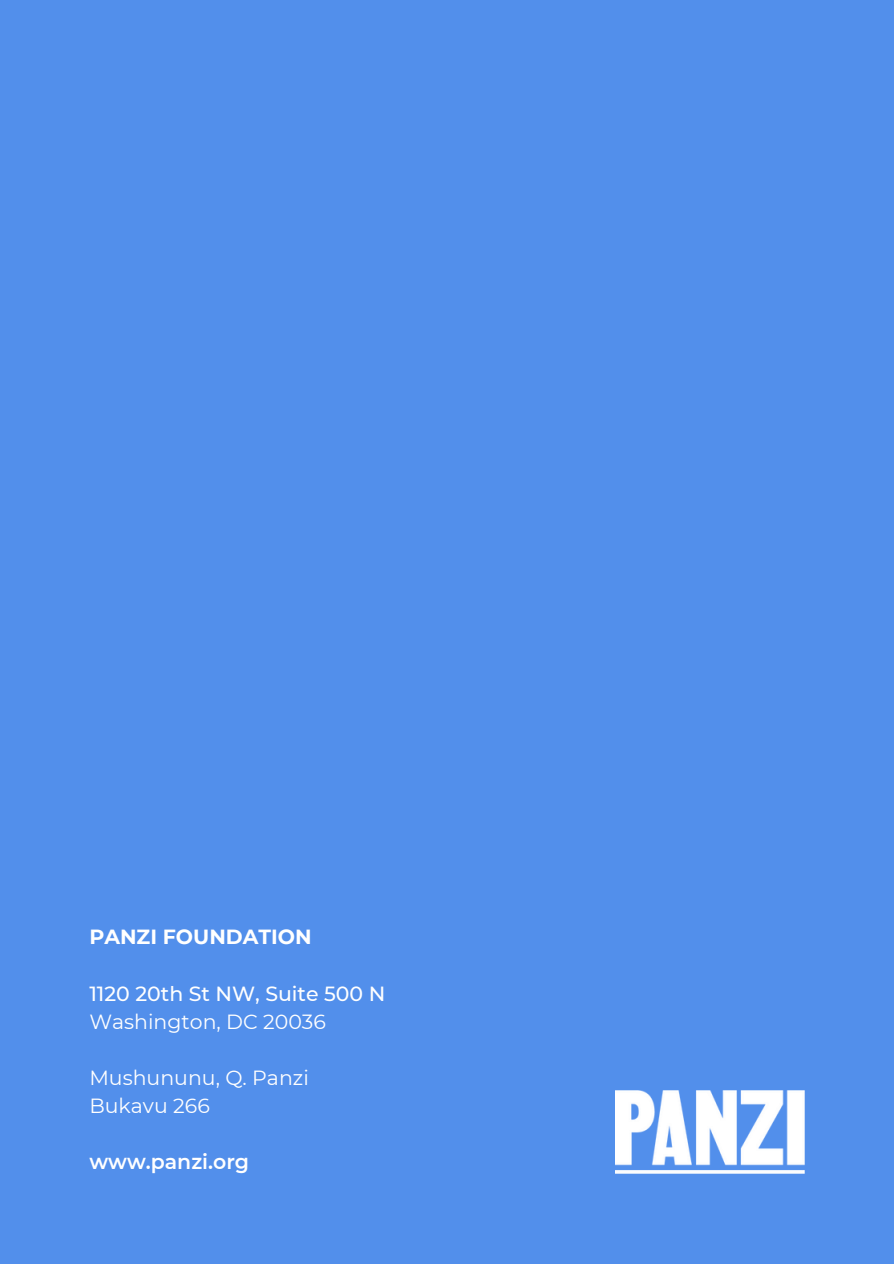
<style>
.page{position:relative;width:894px;height:1264px;background:#fff}
.page>*{position:absolute;margin:0;border:0;box-sizing:border-box;transform-origin:0 0}
.t1{font:500 20.4px/28.2px "Montserrat";color:#fff}
.t2{font:20.4px "Montserrat";color:#fff}
.t3{font:700 20.4px "Montserrat";color:#fff}
.t4{font:600 20.4px "Montserrat";color:#fff}
.s1{font-weight:400}
</style>
<div class="page">
<div style="left:0;top:0;width:893px;height:1263px;background:#528feb"></div>
<img style="left:615px;top:1090px;width:189px;height:83px">
<h1 class="t3" style="left:89px;top:924px;width:224px">PANZI FOUNDATION</h1>
<p class="t1" style="left:89px;top:979px;width:297px">1120 20th St NW, Suite 500 N<br><span class="s1">Washington, DC 20036</span></p>
<p class="t2" style="left:89px;top:1065px;width:221px">Mushununu, Q. Panzi</p>
<p class="t2" style="left:89px;top:1093px;width:122px">Bukavu 266</p>
<h2 class="t4" style="left:89px;top:1149px;width:161px">www.panzi.org</h2>
</div>
